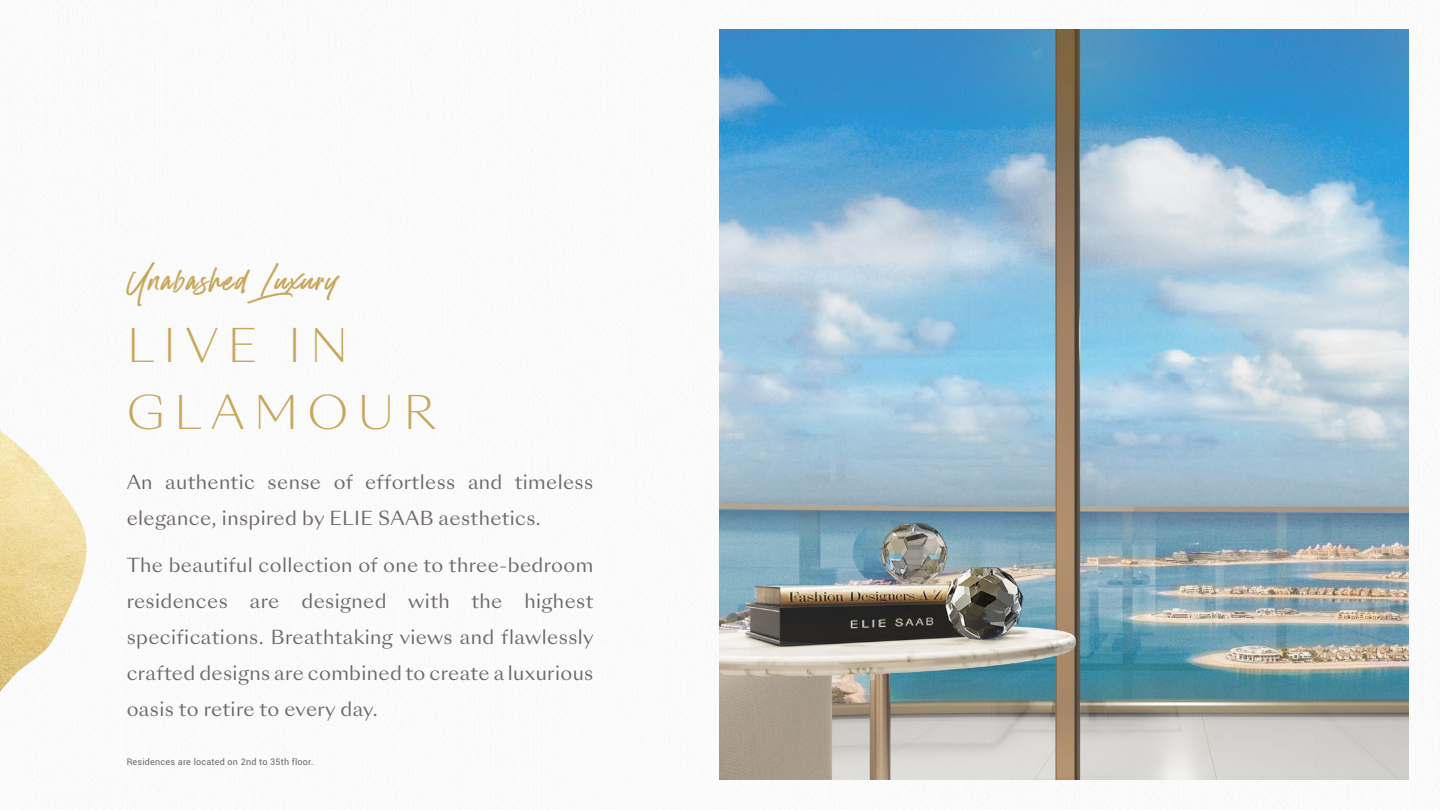
<style>
.page{position:relative;width:1440px;height:810px;background:#fff}
.page>*{position:absolute;margin:0;border:0;box-sizing:border-box;transform-origin:0 0}
.t1{font:300 45px "Sang Bleu Sunrise";letter-spacing:.2em;color:#c8a65c}
.t2{font:41.25px "Stay Dreaming";letter-spacing:.03em;color:#c8a65c}
.t3{font:18.75px/36px "Sang Bleu Sunrise";letter-spacing:.02em;color:#6f6967;text-align:justify}
.t4{font:9px "Roboto";letter-spacing:.025em;color:#6f6967}
</style>
<div class="page">
<img style="left:0;top:431px;width:87px;height:261px">
<img style="left:719px;top:30px;width:689px;height:750px">
<p class="t2" style="left:127px;top:256px;width:214px">Unabashed Luxury</p>
<p class="t1" style="left:127px;top:315px;width:223px">LIVE IN</p>
<p class="t1" style="left:127px;top:382px;width:311px">GLAMOUR</p>
<p class="t3" style="left:127px;top:465px;width:468px">An authentic sense of effortless and timeless elegance, inspired by ELIE SAAB aesthetics.</p>
<p class="t3" style="left:127px;top:548px;width:469px">The beautiful collection of one to three-bedroom residences are designed with the highest specifications. Breathtaking views and flawlessly crafted designs are combined to create a luxurious oasis to retire to every day.</p>
<p class="t4" style="left:127px;top:755px;width:188px">Residences are located on 2nd to 35th floor.</p>
</div>
